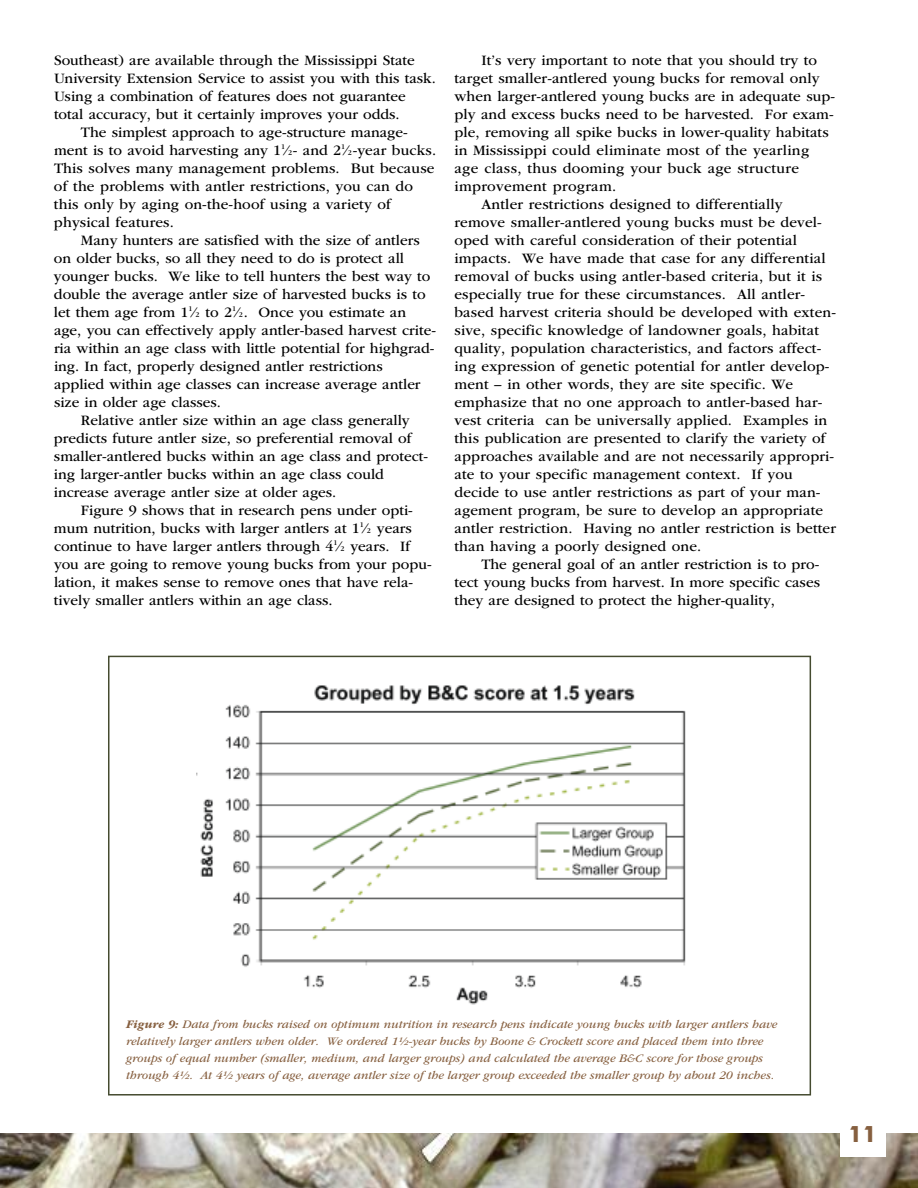
<style>
.page{position:relative;width:918px;height:1188px;background:#fff}
.page>*{position:absolute;margin:0;border:0;box-sizing:border-box;transform-origin:0 0}
.t1{font:700 22.5px "Futura BT";color:#865f3f}
.t2{font:15px "ITC Garamond Std";letter-spacing:.005em;color:#000}
.t3{font:italic 12px/17.2px "ITC Garamond Std";color:#865f3f}
.s1{font-size:7.5px}
.s2{font-weight:700}
</style>
<div class="page">
<div style="left:108px;top:656px;width:703px;height:440px;border:2px solid #454b30"></div>
<img style="left:196px;top:685px;width:490px;height:320px">
<img style="left:0;top:1134px;width:918px;height:54px">
<div style="left:840px;top:1111px;width:45px;height:45px;background:#fff"></div>
<p class="t2" style="left:54px;top:54px;width:362px">Southeast) are available through the Mississippi State</p>
<p class="t2" style="left:54px;top:72px;width:383px">University Extension Service to assist you with this task.</p>
<p class="t2" style="left:54px;top:90px;width:353px">Using a combination of features does not guarantee</p>
<p class="t2" style="left:54px;top:108px;width:347px">total accuracy, but it certainly improves your odds.</p>
<p class="t2" style="left:81px;top:126px;width:328px">The simplest approach to age-structure manage-</p>
<p class="t2" style="left:54px;top:144px;width:384px">ment is to avoid harvesting any 1<sup>1</sup>⁄<span class="s1">2</span>- and 2<sup>1</sup>⁄<span class="s1">2</span>-year bucks.</p>
<p class="t2" style="left:54px;top:162px;width:382px">This solves many management problems. But because</p>
<p class="t2" style="left:54px;top:180px;width:361px">of the problems with antler restrictions, you can do</p>
<p class="t2" style="left:54px;top:198px;width:338px">this only by aging on-the-hoof using a variety of</p>
<p class="t2" style="left:54px;top:216px;width:121px">physical features.</p>
<p class="t2" style="left:81px;top:234px;width:340px">Many hunters are satisfied with the size of antlers</p>
<p class="t2" style="left:54px;top:252px;width:352px">on older bucks, so all they need to do is protect all</p>
<p class="t2" style="left:54px;top:270px;width:378px">younger bucks. We like to tell hunters the best way to</p>
<p class="t2" style="left:54px;top:288px;width:373px">double the average antler size of harvested bucks is to</p>
<p class="t2" style="left:54px;top:306px;width:354px">let them age from 1<sup>1</sup>⁄<span class="s1">2</span> to 2<sup>1</sup>⁄<span class="s1">2</span>. Once you estimate an</p>
<p class="t2" style="left:54px;top:324px;width:383px">age, you can effectively apply antler-based harvest crite-</p>
<p class="t2" style="left:54px;top:342px;width:382px">ria within an age class with little potential for highgrad-</p>
<p class="t2" style="left:54px;top:360px;width:330px">ing. In fact, properly designed antler restrictions</p>
<p class="t2" style="left:54px;top:378px;width:368px">applied within age classes can increase average antler</p>
<p class="t2" style="left:54px;top:396px;width:169px">size in older age classes.</p>
<p class="t2" style="left:81px;top:414px;width:330px">Relative antler size within an age class generally</p>
<p class="t2" style="left:54px;top:432px;width:359px">predicts future antler size, so preferential removal of</p>
<p class="t2" style="left:54px;top:450px;width:376px">smaller-antlered bucks within an age class and protect-</p>
<p class="t2" style="left:54px;top:468px;width:331px">ing larger-antler bucks within an age class could</p>
<p class="t2" style="left:54px;top:486px;width:284px">increase average antler size at older ages.</p>
<p class="t2" style="left:81px;top:504px;width:333px">Figure 9 shows that in research pens under opti-</p>
<p class="t2" style="left:54px;top:522px;width:359px">mum nutrition, bucks with larger antlers at 1<sup>1</sup>⁄<span class="s1">2</span> years</p>
<p class="t2" style="left:54px;top:540px;width:358px">continue to have larger antlers through 4<sup>1</sup>⁄<span class="s1">2</span> years. If</p>
<p class="t2" style="left:54px;top:558px;width:379px">you are going to remove young bucks from your popu-</p>
<p class="t2" style="left:54px;top:576px;width:361px">lation, it makes sense to remove ones that have rela-</p>
<p class="t2" style="left:54px;top:594px;width:280px">tively smaller antlers within an age class.</p>
<p class="t2" style="left:481px;top:54px;width:337px">It’s very important to note that you should try to</p>
<p class="t2" style="left:454px;top:72px;width:366px">target smaller-antlered young bucks for removal only</p>
<p class="t2" style="left:454px;top:90px;width:382px">when larger-antlered young bucks are in adequate sup-</p>
<p class="t2" style="left:454px;top:108px;width:381px">ply and excess bucks need to be harvested. For exam-</p>
<p class="t2" style="left:455px;top:126px;width:376px">ple, removing all spike bucks in lower-quality habitats</p>
<p class="t2" style="left:455px;top:144px;width:356px">in Mississippi could eliminate most of the yearling</p>
<p class="t2" style="left:455px;top:162px;width:346px">age class, thus dooming your buck age structure</p>
<p class="t2" style="left:455px;top:180px;width:163px">improvement program.</p>
<p class="t2" style="left:482px;top:198px;width:303px">Antler restrictions designed to differentially</p>
<p class="t2" style="left:455px;top:216px;width:369px">remove smaller-antlered young bucks must be devel-</p>
<p class="t2" style="left:454px;top:234px;width:344px">oped with careful consideration of their potential</p>
<p class="t2" style="left:454px;top:252px;width:373px">impacts. We have made that case for any differential</p>
<p class="t2" style="left:454px;top:270px;width:369px">removal of bucks using antler-based criteria, but it is</p>
<p class="t2" style="left:454px;top:288px;width:352px">especially true for these circumstances. All antler-</p>
<p class="t2" style="left:454px;top:306px;width:383px">based harvest criteria should be developed with exten-</p>
<p class="t2" style="left:454px;top:324px;width:366px">sive, specific knowledge of landowner goals, habitat</p>
<p class="t2" style="left:454px;top:342px;width:368px">quality, population characteristics, and factors affect-</p>
<p class="t2" style="left:454px;top:360px;width:377px">ing expression of genetic potential for antler develop-</p>
<p class="t2" style="left:454px;top:378px;width:340px">ment – in other words, they are site specific. We</p>
<p class="t2" style="left:454px;top:396px;width:369px">emphasize that no one approach to antler-based har-</p>
<p class="t2" style="left:454px;top:414px;width:374px">vest criteria can be universally applied. Examples in</p>
<p class="t2" style="left:454px;top:432px;width:373px">this publication are presented to clarify the variety of</p>
<p class="t2" style="left:454px;top:450px;width:381px">approaches available and are not necessarily appropri-</p>
<p class="t2" style="left:454px;top:468px;width:340px">ate to your specific management context. If you</p>
<p class="t2" style="left:454px;top:486px;width:368px">decide to use antler restrictions as part of your man-</p>
<p class="t2" style="left:454px;top:504px;width:370px">agement program, be sure to develop an appropriate</p>
<p class="t2" style="left:454px;top:522px;width:383px">antler restriction. Having no antler restriction is better</p>
<p class="t2" style="left:454px;top:540px;width:248px">than having a poorly designed one.</p>
<p class="t2" style="left:481px;top:558px;width:339px">The general goal of an antler restriction is to pro-</p>
<p class="t2" style="left:454px;top:576px;width:367px">tect young bucks from harvest. In more specific cases</p>
<p class="t2" style="left:454px;top:594px;width:322px">they are designed to protect the higher-quality,</p>
<p class="t3" style="left:126px;top:1016px;width:653px"><span class="s2">Figure 9:</span> Data from bucks raised on optimum nutrition in research pens indicate young bucks with larger antlers have relatively larger antlers when older. We ordered 1½-year bucks by Boone &amp; Crockett score and placed them into three groups of equal number (smaller, medium, and larger groups) and calculated the average B&amp;C score for those groups through 4½. At 4½ years of age, average antler size of the larger group exceeded the smaller group by about 20 inches.</p>
<h1 class="t1" style="left:849px;top:1121px;width:30px">11</h1>
</div>
